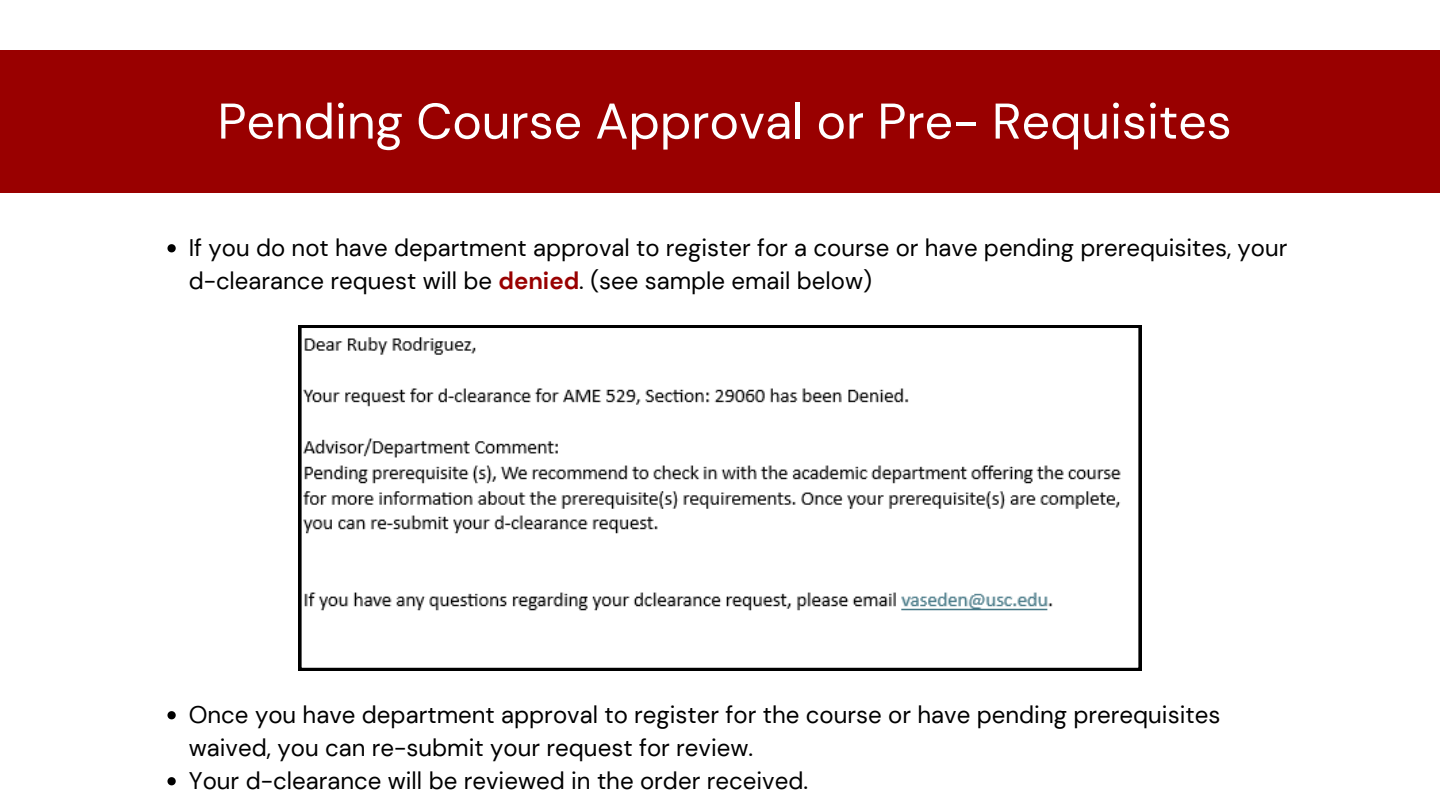
<style>
.page{position:relative;width:1440px;height:810px;background:#fff}
.page>*{position:absolute;margin:0;border:0;box-sizing:border-box;transform-origin:0 0}
.t1{font:50px "DM Sans";color:#fff}
.t2{font:24px/33px "DM Sans";color:#000}
.t3{font:23.9px/33px "DM Sans";color:#000}
.s1{font-weight:700;color:#900}
</style>
<div class="page">
<div style="left:0;top:50px;width:1440px;height:143px;background:#900"></div>
<svg style="left:299px;top:325px;width:842px;height:346px"></svg>
<svg style="left:167px;top:244px;width:9px;height:8px"></svg>
<svg style="left:167px;top:711px;width:9px;height:8px"></svg>
<svg style="left:167px;top:777px;width:9px;height:8px"></svg>
<h1 class="t1" style="left:218px;top:89px;width:1016px">Pending Course Approval or Pre- Requisites</h1>
<p class="t3" style="left:189px;top:232px;width:1100px">If you do not have department approval to register for a course or have pending prerequisites, your d-clearance request will be <span class="s1">denied</span>. (see sample email below)</p>
<p class="t2" style="left:189px;top:698px;width:1033px">Once you have department approval to register for the course or have pending prerequisites waived, you can re-submit your request for review.</p>
<p class="t2" style="left:189px;top:764px;width:621px">Your d-clearance will be reviewed in the order received.</p>
</div>
